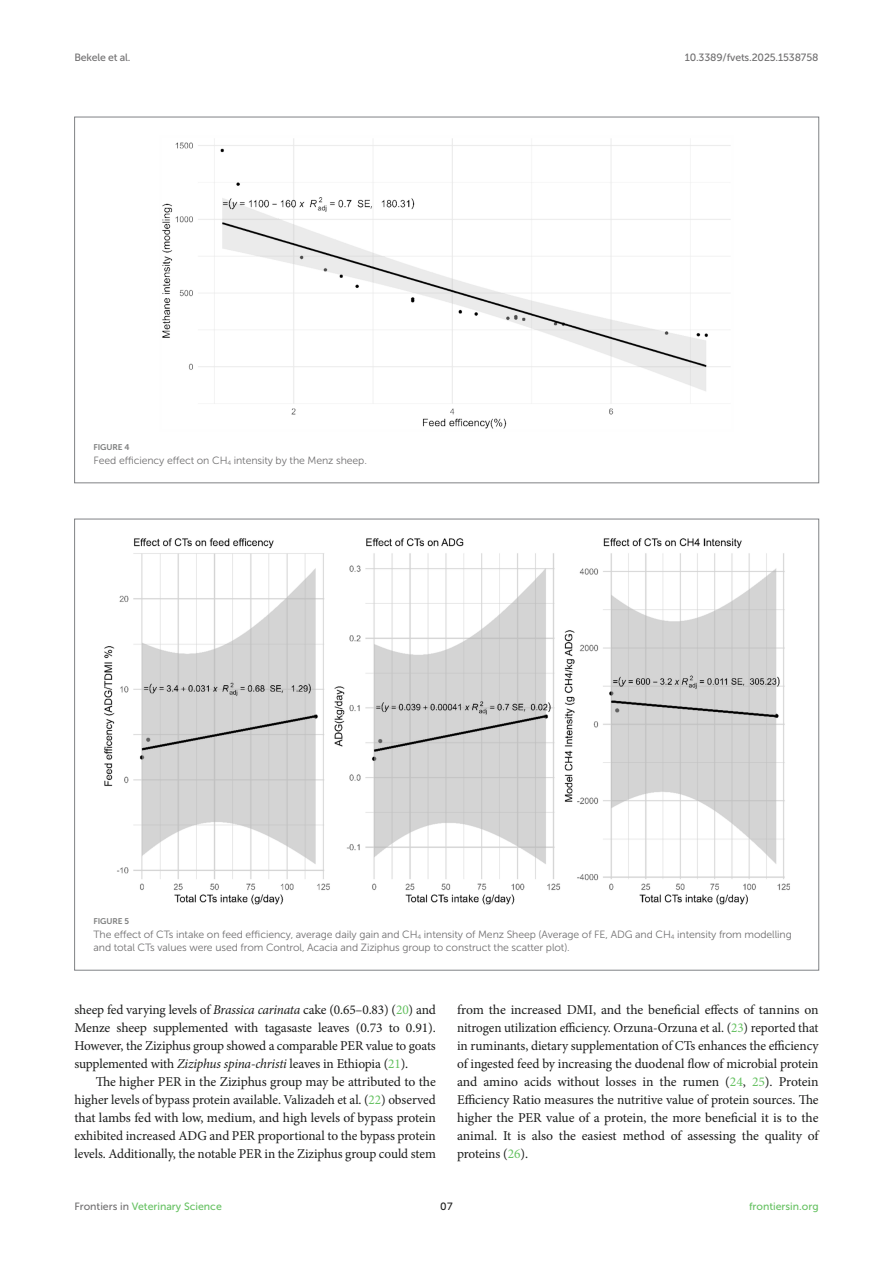
<style>
.page{position:relative;width:893px;height:1263px;background:#fff}
.page>*{position:absolute;margin:0;border:0;box-sizing:border-box;transform-origin:0 0}
.TEXT{font:13.5px/18px "Minion Pro";letter-spacing:-.01em;color:#1b1c1b;text-align:justify}
.FIG_LEG{font:10.5px/13.5px "Museo Sans 300";letter-spacing:-.01em;color:#706f70}
.t1{font:10.5px "Museo Sans 500";color:#65c161}
.t2{font:10.5px "Museo Sans 500";letter-spacing:-.015em;color:#706f70}
.t3{font:10.5px "Museo Sans 500";color:#1b1c1b}
.FIG_HD{font:8.25px "Museo Sans 700";letter-spacing:-.01em;color:#7e7f7f}
.s1{font-style:italic}
.s2{color:#65c161}
.s3{color:#706f70}
</style>
<div class="page">
<img style="left:162px;top:138px;width:569px;height:291px">
<img style="left:104px;top:538px;width:686px;height:367px">
<p class="t2" style="left:74px;top:51px;width:58px">Bekele et al.</p>
<p class="t2" style="left:685px;top:51px;width:135px">10.3389/fvets.2025.1538758</p>
<p class="FIG_HD" style="left:94px;top:443px;width:37px">FIGURE 4</p>
<p class="FIG_LEG" style="left:94px;top:454px;width:275px">Feed efficiency effect on CH<sub>4</sub> intensity by the Menz sheep.</p>
<p class="FIG_HD" style="left:94px;top:917px;width:37px">FIGURE 5</p>
<p class="FIG_LEG" style="left:94px;top:927px;width:700px">The effect of CTs intake on feed efficiency, average daily gain and CH<sub>4</sub> intensity of Menz Sheep (Average of FE, ADG and CH<sub>4</sub> intensity from modelling and total CTs values were used from Control, Acacia and Ziziphus group to construct the scatter plot).</p>
<p class="TEXT" style="left:74px;top:1001px;width:363px">sheep fed varying levels of <span class="s1">Brassica carinata</span> cake (0.65–0.83) (<span class="s2">20</span>) and Menze sheep supplemented with tagasaste leaves (0.73 to 0.91).<br>However, the Ziziphus group showed a comparable PER value to goats supplemented with <span class="s1">Ziziphus spina-christi</span> leaves in Ethiopia (<span class="s2">21</span>).</p>
<p class="TEXT" style="left:74px;top:1073px;width:363px;text-indent:21px">The higher PER in the Ziziphus group may be attributed to the higher levels of bypass protein available. Valizadeh et al. (<span class="s2">22</span>) observed that lambs fed with low, medium, and high levels of bypass protein exhibited increased ADG and PER proportional to the bypass protein levels. Additionally, the notable PER in the Ziziphus group could stem</p>
<p class="TEXT" style="left:457px;top:1001px;width:363px">from the increased DMI, and the beneficial effects of tannins on nitrogen utilization efficiency. Orzuna-Orzuna et al. (<span class="s2">23</span>) reported that in ruminants, dietary supplementation of CTs enhances the efficiency of ingested feed by increasing the duodenal flow of microbial protein and amino acids without losses in the rumen (<span class="s2">24</span>, <span class="s2">25</span>). Protein Efficiency Ratio measures the nutritive value of protein sources. The higher the PER value of a protein, the more beneficial it is to the animal. It is also the easiest method of assessing the quality of proteins (<span class="s2">26</span>).</p>
<p class="t1" style="left:74px;top:1200px;width:149px"><span class="s3">Frontiers in</span> Veterinary Science</p>
<p class="t3" style="left:440px;top:1200px;width:14px">07</p>
<p class="t1" style="left:749px;top:1200px;width:71px">frontiersin.org</p>
</div>
